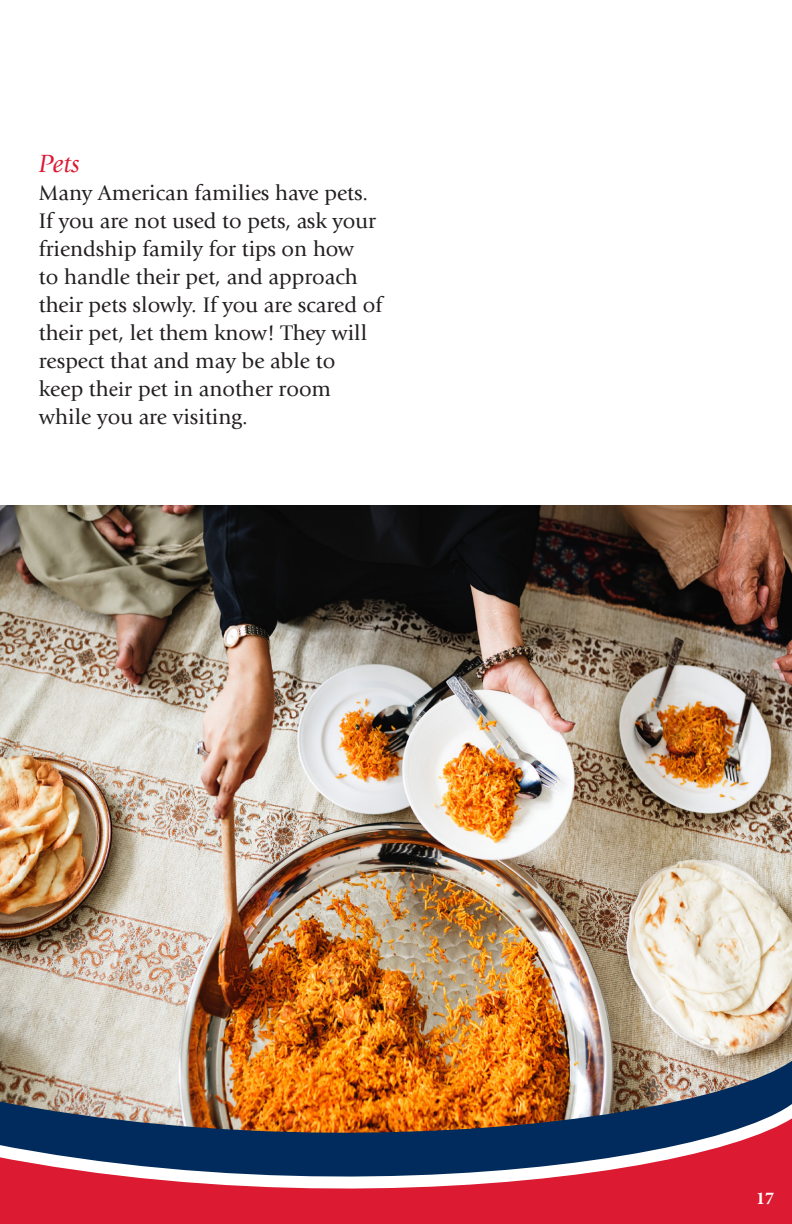
<style>
.page{position:relative;width:792px;height:1224px;background:#fff}
.page>*{position:absolute;margin:0;border:0;box-sizing:border-box;transform-origin:0 0}
.t1{font:italic 26px "Giovanni Std";color:#dc1a32}
.t2{font:22px/28px "Giovanni Std";color:#231f20}
.t3{font:700 18px "Minion Pro";color:#fff}
.s1{font-family:"Minion Pro"}
</style>
<div class="page">
<img style="left:1px;top:505px;width:791px;height:421px">
<img style="left:0;top:926px;width:792px;height:50px">
<img style="left:0;top:976px;width:792px;height:248px">
<p class="t1" style="left:39px;top:149px;width:42px">Pets</p>
<p class="t2" style="left:39px;top:179px;width:345px">Many American families have pets.<br>If you are not used to pets, ask your friendship family for tips on how<br>to handle their pet, and approach their pets slowly. If you are scared of their pet, let them know! They will respect that and may be able to keep th<span class="s1">eir</span> pet in another room while you are visiting.</p>
<p class="t3" style="left:756px;top:1186px;width:19px">17</p>
</div>
